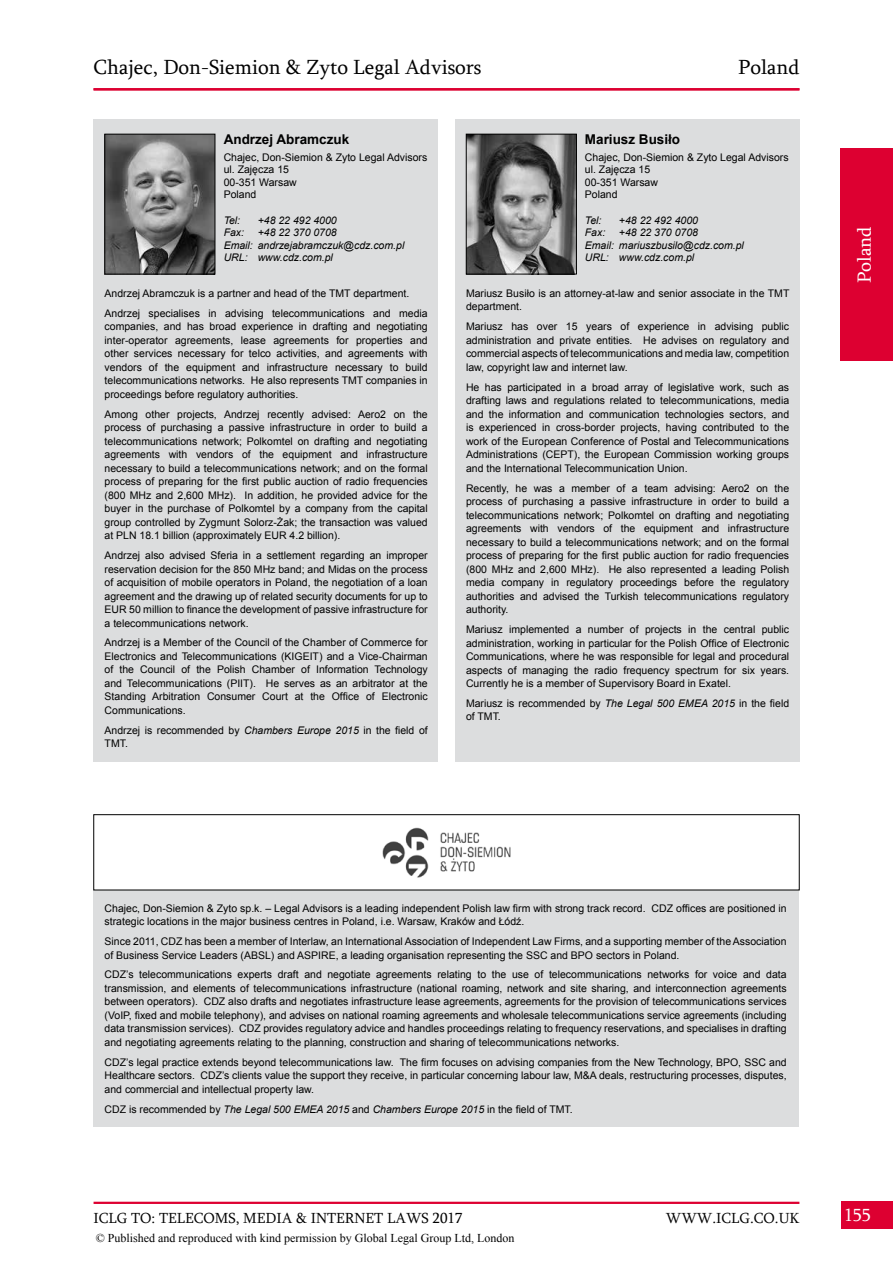
<style>
.page{position:relative;width:893px;height:1263px;background:#fff}
.page>*{position:absolute;margin:0;border:0;box-sizing:border-box;transform-origin:0 0}
.t1{font:21px "Sylfaen";color:#000}
.t2{font:19.5px "Sylfaen";color:#fff}
.t3{font:18px "Sylfaen";color:#fff}
.t4{font:15px "Sylfaen";color:#000}
.t5{font:700 13.5px "Arial";color:#000}
.t6{font:12px "Times New Roman";color:#000}
.t7{font:10.5px/13.5px "Arial";color:#000;text-align:justify}
.t8{font:italic 10.5px/12.6px "Arial";color:#000}
.s1{font-style:italic}
</style>
<div class="page">
<div style="left:841px;top:1201px;width:52px;height:28px;background:#dd0031"></div>
<hr style="left:94px;top:1202px;width:705px;height:2px;background:#dd0031">
<div style="left:840px;top:148px;width:53px;height:213px;background:#dd0031"></div>
<div style="left:94px;top:119px;width:344px;height:642px;background:#dcddde"></div>
<div style="left:94px;top:890px;width:705px;height:237px;background:#dcddde"></div>
<div style="left:455px;top:119px;width:344px;height:642px;background:#dcddde"></div>
<hr style="left:94px;top:88px;width:705px;height:2px;background:#dd0031">
<img style="left:107px;top:136px;width:106px;height:136px">
<div style="left:105px;top:134px;width:110px;height:140px;border:1px solid #000"></div>
<img style="left:382px;top:827px;width:129px;height:51px">
<div style="left:94px;top:814px;width:705px;height:76px;border:1px solid #000"></div>
<img style="left:468px;top:136px;width:107px;height:136px">
<div style="left:466px;top:134px;width:111px;height:140px;border:1px solid #000"></div>
<h1 class="t1" style="left:94px;top:53px;width:389px">Chajec, Don-Siemion &amp; Zyto Legal Advisors</h1>
<h1 class="t1" style="left:738px;top:53px;width:63px">Poland</h1>
<p class="t5" style="left:224px;top:130px;width:127px">Andrzej Abramczuk</p>
<p class="t7" style="left:224px;top:151px;width:205px;line-height:12.6px;text-align:left">Chajec, Don-Siemion &amp; Zyto Legal Advisors ul. Zajęcza 15<br>00-351 Warsaw<br>Poland</p>
<p class="t8" style="left:224px;top:214px;width:18px">Tel:</p>
<p class="t8" style="left:258px;top:214px;width:81px">+48 22 492 4000</p>
<p class="t8" style="left:224px;top:226px;width:22px">Fax:</p>
<p class="t8" style="left:224px;top:226px;width:182px;text-indent:34px">+48 22 370 0708<br>Email: andrzejabramczuk@cdz.com.pl<br>URL: www.cdz.com.pl</p>
<p class="t7" style="left:105px;top:283px;width:325px;line-height:20px">Andrzej Abramczuk is a partner and head of the TMT department.<br>Andrzej specialises in advising telecommunications and media</p>
<p class="t7" style="left:105px;top:320px;width:325px">companies, and has broad experience in drafting and negotiating inter-operator agreements, lease agreements for properties and other services necessary for telco activities, and agreements with vendors of the equipment and infrastructure necessary to build telecommunications networks. He also represents TMT companies in proceedings before regulatory authorities.</p>
<p class="t7" style="left:105px;top:407px;width:325px">Among other projects, Andrzej recently advised: Aero2 on the process of purchasing a passive infrastructure in order to build a telecommunications network; Polkomtel on drafting and negotiating agreements with vendors of the equipment and infrastructure necessary to build a telecommunications network; and on the formal process of preparing for the first public auction of radio frequencies (800 MHz and 2,600 MHz). In addition, he provided advice for the buyer in the purchase of Polkomtel by a company from the capital group controlled by Zygmunt Solorz-Żak; the transaction was valued at PLN 18.1 billion (approximately EUR 4.2 billion).</p>
<p class="t7" style="left:105px;top:548px;width:325px">Andrzej also advised Sferia in a settlement regarding an improper reservation decision for the 850 MHz band; and Midas on the process of acquisition of mobile operators in Poland, the negotiation of a loan agreement and the drawing up of related security documents for up to EUR 50 million to finance the development of passive infrastructure for a telecommunications network.</p>
<p class="t7" style="left:105px;top:636px;width:325px">Andrzej is a Member of the Council of the Chamber of Commerce for Electronics and Telecommunications (KIGEIT) and a Vice-Chairman of the Council of the Polish Chamber of Information Technology and Telecommunications (PIIT). He serves as an arbitrator at the Standing Arbitration Consumer Court at the Office of Electronic Communications.</p>
<p class="t7" style="left:105px;top:723px;width:325px">Andrzej is recommended by <span class="s1">Chambers Europe 2015</span> in the field of<br>TMT.</p>
<p class="t5" style="left:585px;top:130px;width:97px">Mariusz Busiło</p>
<p class="t7" style="left:585px;top:151px;width:205px;line-height:12.6px;text-align:left">Chajec, Don-Siemion &amp; Zyto Legal Advisors ul. Zajęcza 15<br>00-351 Warsaw<br>Poland</p>
<p class="t8" style="left:585px;top:214px;width:18px">Tel:</p>
<p class="t8" style="left:619px;top:214px;width:81px">+48 22 492 4000</p>
<p class="t8" style="left:585px;top:226px;width:22px">Fax:</p>
<p class="t8" style="left:585px;top:226px;width:161px;text-indent:34px">+48 22 370 0708<br>Email: mariuszbusilo@cdz.com.pl<br>URL: www.cdz.com.pl</p>
<p class="t7" style="left:466px;top:286px;width:325px">Mariusz Busiło is an attorney-at-law and senior associate in the TMT department.</p>
<p class="t7" style="left:466px;top:320px;width:325px">Mariusz has over 15 years of experience in advising public administration and private entities. He advises on regulatory and commercial aspects of telecommunications and media law, competition law, copyright law and internet law.</p>
<p class="t7" style="left:466px;top:380px;width:325px">He has participated in a broad array of legislative work, such as drafting laws and regulations related to telecommunications, media and the information and communication technologies sectors, and is experienced in cross-border projects, having contributed to the work of the European Conference of Postal and Telecommunications Administrations (CEPT), the European Commission working groups and the International Telecommunication Union.</p>
<p class="t7" style="left:466px;top:481px;width:325px">Recently, he was a member of a team advising: Aero2 on the process of purchasing a passive infrastructure in order to build a telecommunications network; Polkomtel on drafting and negotiating agreements with vendors of the equipment and infrastructure necessary to build a telecommunications network; and on the formal process of preparing for the first public auction for radio frequencies (800 MHz and 2,600 MHz). He also represented a leading Polish media company in regulatory proceedings before the regulatory authorities and advised the Turkish telecommunications regulatory authority.</p>
<p class="t7" style="left:466px;top:622px;width:325px">Mariusz implemented a number of projects in the central public administration, working in particular for the Polish Office of Electronic Communications, where he was responsible for legal and procedural aspects of managing the radio frequency spectrum for six years.<br>Currently he is a member of Supervisory Board in Exatel.</p>
<p class="t7" style="left:466px;top:696px;width:325px">Mariusz is recommended by <span class="s1">The Legal 500 EMEA 2015</span> in the field of TMT.</p>
<h2 class="t2" style="left:851px;top:283px;width:58px;rotate:-90deg">Poland</h2>
<p class="t7" style="left:105px;top:901px;width:684px">Chajec, Don-Siemion &amp; Zyto sp.k. – Legal Advisors is a leading independent Polish law firm with strong track record. CDZ offices are positioned in strategic locations in the major business centres in Poland, i.e. Warsaw, Kraków and Łódź.</p>
<p class="t7" style="left:105px;top:934px;width:684px">Since 2011, CDZ has been a member of Interlaw, an International Association of Independent Law Firms, and a supporting member of the Association of Business Service Leaders (ABSL) and ASPIRE, a leading organisation representing the SSC and BPO sectors in Poland.</p>
<p class="t7" style="left:105px;top:968px;width:684px">CDZ’s telecommunications experts draft and negotiate agreements relating to the use of telecommunications networks for voice and data transmission, and elements of telecommunications infrastructure (national roaming, network and site sharing, and interconnection agreements between operators). CDZ also drafts and negotiates infrastructure lease agreements, agreements for the provision of telecommunications services (VoIP, fixed and mobile telephony), and advises on national roaming agreements and wholesale telecommunications service agreements (including data transmission services). CDZ provides regulatory advice and handles proceedings relating to frequency reservations, and specialises in drafting and negotiating agreements relating to the planning, construction and sharing of telecommunications networks.</p>
<p class="t7" style="left:105px;top:1055px;width:684px">CDZ’s legal practice extends beyond telecommunications law. The firm focuses on advising companies from the New Technology, BPO, SSC and Healthcare sectors. CDZ’s clients value the support they receive, in particular concerning labour law, M&amp;A deals, restructuring processes, disputes, and commercial and intellectual property law.</p>
<p class="t7" style="left:105px;top:1102px;width:470px">CDZ is recommended by <span class="s1">The Legal 500 EMEA 2015</span> and <span class="s1">Chambers Europe 2015</span> in the field of TMT.</p>
<h3 class="t4" style="left:94px;top:1208px;width:370px">ICLG TO: TELECOMS, MEDIA &amp; INTERNET LAWS 2017</h3>
<h3 class="t4" style="left:666px;top:1208px;width:135px">WWW.ICLG.CO.UK</h3>
<h3 class="t3" style="left:844px;top:1202px;width:28px">155</h3>
<p class="t6" style="left:96px;top:1229px;width:420px">© Published and reproduced with kind permission by Global Legal Group Ltd, London</p>
</div>
